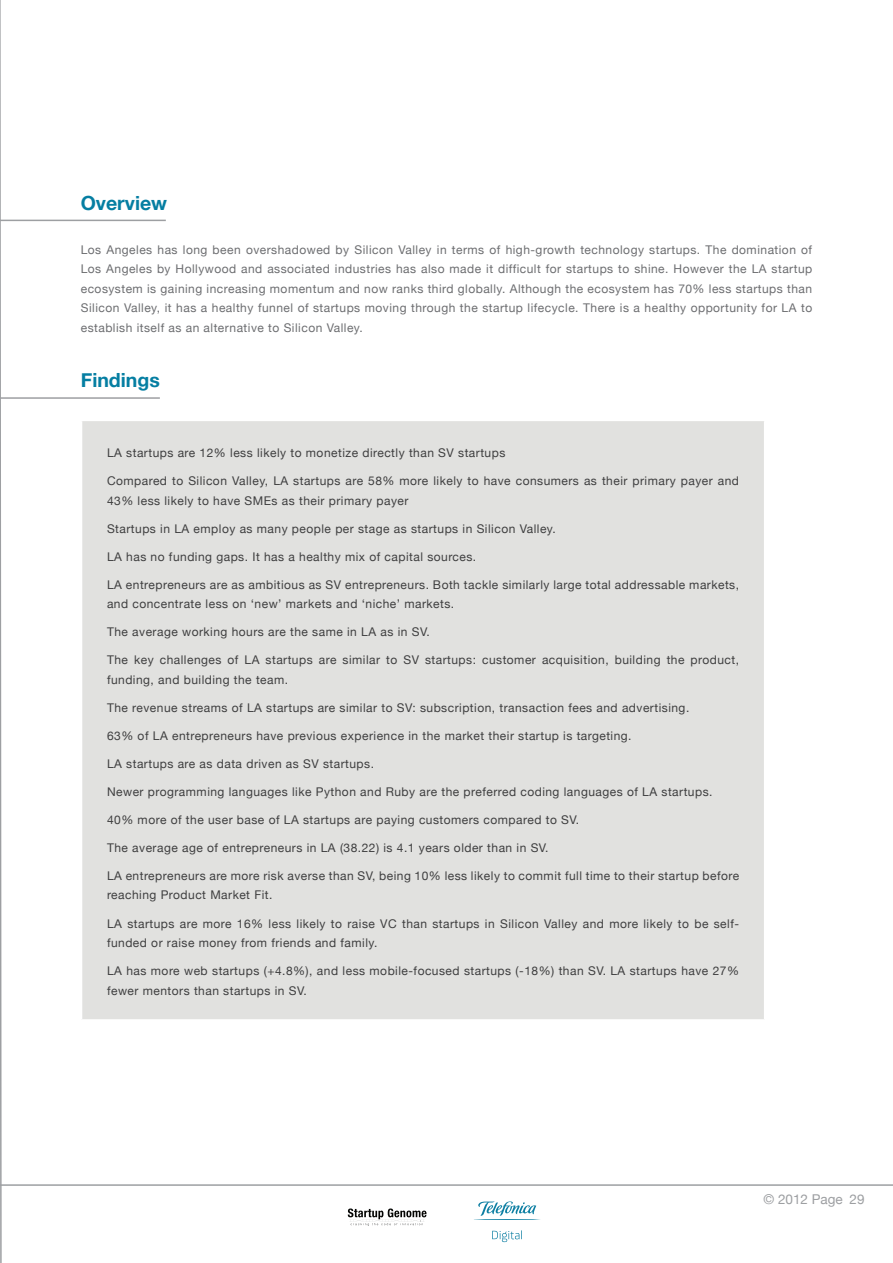
<style>
.page{position:relative;width:893px;height:1263px;background:#fff}
.page>*{position:absolute;margin:0;border:0;box-sizing:border-box;transform-origin:0 0}
.t1{font:700 19.5px "Helvetica Neue";color:#057ea2}
.t2{font:13.5px "Helvetica Neue";color:#9d9fa2}
.t3{font:12px/19.5px "Helvetica Neue";letter-spacing:.04em;color:#3e3e3f}
.t4{font:12px/19.5px "Helvetica Neue";letter-spacing:.04em;color:#6c6d70;text-align:justify}
</style>
<div class="page">
<hr style="left:0;top:1184px;width:893px;height:2px;background:#9d9fa2">
<svg style="left:348px;top:1208px;width:78px;height:18px"></svg>
<svg style="left:0;top:0;width:2px;height:1263px"></svg>
<svg style="left:478px;top:1201px;width:47px;height:15px"></svg>
<hr style="left:0;top:397px;width:160px;height:2px;background:#9d9fa2">
<hr style="left:0;top:220px;width:166px;height:1px;background:#9d9fa2">
<div style="left:82px;top:420px;width:683px;height:600px;background:#e1e1df"></div>
<hr style="left:81px;top:420px;width:684px;height:1px;background:#fff">
<hr style="left:764px;top:421px;width:1px;height:598px;background:#fff">
<hr style="left:81px;top:1019px;width:684px;height:2px;background:#fff">
<h1 class="t1" style="left:81px;top:185px;width:88px">Overview</h1>
<p class="t4" style="left:81px;top:239px;width:733px">Los Angeles has long been overshadowed by Silicon Valley in terms of high-growth technology startups. The domination of Los Angeles by Hollywood and associated industries has also made it difficult for startups to shine. However the LA startup ecosystem is gaining increasing momentum and now ranks third globally. Although the ecosystem has 70% less startups than Silicon Valley, it has a healthy funnel of startups moving through the startup lifecycle. There is a healthy opportunity for LA to establish itself as an alternative to Silicon Valley.</p>
<h1 class="t1" style="left:81px;top:362px;width:81px">Findings</h1>
<p class="t3" style="left:107px;top:442px;width:400px">LA startups are 12% less likely to monetize directly than SV startups</p>
<p class="t3" style="left:107px;top:470px;width:633px">Compared to Silicon Valley, LA startups are 58% more likely to have consumers as their primary payer and<br>43% less likely to have SMEs as their primary payer</p>
<p class="t3" style="left:107px;top:518px;width:450px">Startups in LA employ as many people per stage as startups in Silicon Valley.</p>
<p class="t3" style="left:107px;top:546px;width:371px">LA has no funding gaps. It has a healthy mix of capital sources.</p>
<p class="t3" style="left:107px;top:574px;width:633px">LA entrepreneurs are as ambitious as SV entrepreneurs. Both tackle similarly large total addressable markets, and concentrate less on ‘new’ markets and ‘niche’ markets.</p>
<p class="t3" style="left:107px;top:621px;width:324px">The average working hours are the same in LA as in SV.</p>
<p class="t3" style="left:107px;top:649px;width:633px">The key challenges of LA startups are similar to SV startups: customer acquisition, building the product, funding, and building the team.</p>
<p class="t3" style="left:107px;top:697px;width:584px">The revenue streams of LA startups are similar to SV: subscription, transaction fees and advertising.</p>
<p class="t3" style="left:107px;top:725px;width:526px">63% of LA entrepreneurs have previous experience in the market their startup is targeting.</p>
<p class="t3" style="left:107px;top:753px;width:268px">LA startups are as data driven as SV startups.</p>
<p class="t3" style="left:107px;top:781px;width:607px">Newer programming languages like Python and Ruby are the preferred coding languages of LA startups.</p>
<p class="t3" style="left:107px;top:809px;width:473px">40% more of the user base of LA startups are paying customers compared to SV.</p>
<p class="t3" style="left:107px;top:837px;width:443px">The average age of entrepreneurs in LA (38.22) is 4.1 years older than in SV.</p>
<p class="t3" style="left:107px;top:865px;width:634px">LA entrepreneurs are more risk averse than SV, being 10% less likely to commit full time to their startup before reaching Product Market Fit.</p>
<p class="t3" style="left:107px;top:913px;width:633px">LA startups are more 16% less likely to raise VC than startups in Silicon Valley and more likely to be self&shy;funded or raise money from friends and family.</p>
<p class="t3" style="left:107px;top:960px;width:633px">LA has more web startups (+4.8%), and less mobile-focused startups (-18%) than SV. LA startups have 27% fewer mentors than startups in SV.</p>
<p class="t2" style="left:763px;top:1188px;width:103px">© 2012 Page 29</p>
</div>
